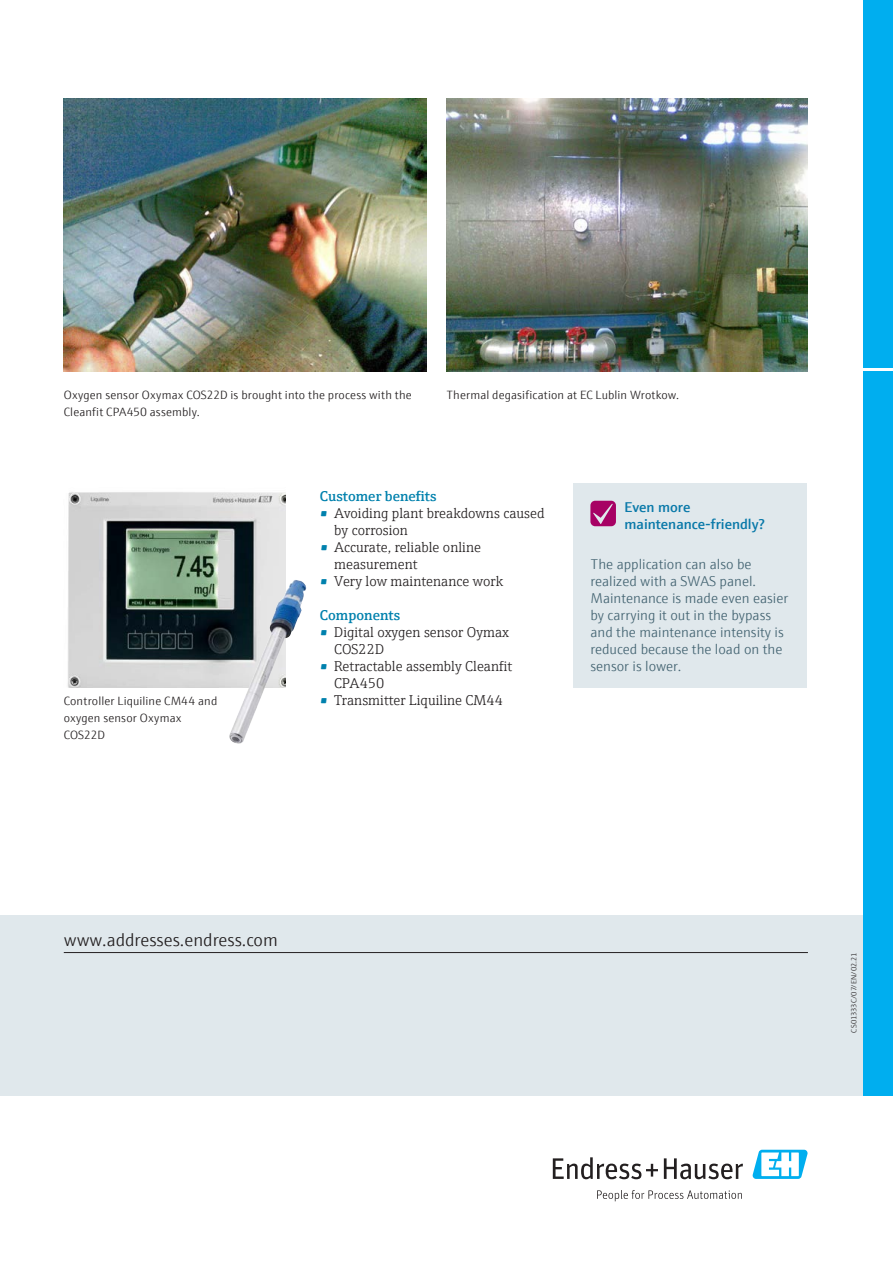
<style>
.page{position:relative;width:893px;height:1263px;background:#fff}
.page>*{position:absolute;margin:0;border:0;box-sizing:border-box;transform-origin:0 0}
.t1{font:300 18px "E+H Sans";color:#231f20}
.t2{font:300 14.25px/17px "E+H Serif";color:#231f20}
.t3{font:300 14.25px/17px "E+H Sans";color:#446472}
.t4{font:600 14.25px/17px "E+H Sans";color:#0979a9}
.t5{font:600 14.25px "E+H Serif";color:#0081ad}
.t6{font:300 12px/17px "E+H Sans";letter-spacing:.01em;color:#231f20}
.t7{font:300 7.5px "E+H Sans";letter-spacing:-.005em;color:#231f20}
.s1{font-weight:600;color:#0081ad}
</style>
<div class="page">
<div style="left:0;top:915px;width:863px;height:181px;background:#e0e8ec"></div>
<img style="left:67px;top:492px;width:218px;height:196px">
<img style="left:64px;top:99px;width:363px;height:272px">
<img style="left:446px;top:99px;width:362px;height:272px">
<img style="left:228px;top:580px;width:79px;height:164px">
<hr style="left:64px;top:952px;width:744px;height:1px;background:#231f20">
<div style="left:863px;top:0;width:30px;height:1096px;background:#00aeef"></div>
<hr style="left:859px;top:369px;width:34px;height:2px;background:#fff">
<svg style="left:553px;top:1157px;width:105px;height:22px"></svg>
<svg style="left:664px;top:1158px;width:79px;height:21px"></svg>
<svg style="left:597px;top:1190px;width:145px;height:11px"></svg>
<svg style="left:752px;top:1150px;width:56px;height:29px"></svg>
<div style="left:573px;top:484px;width:234px;height:204px;background:#e0e8ec"></div>
<svg style="left:590px;top:501px;width:26px;height:25px"></svg>
<p class="t6" style="left:64px;top:385px;width:349px">Oxygen sensor Oxymax COS22D is brought into the process with the<br>Cleanfit CPA450 assembly.</p>
<p class="t6" style="left:446px;top:385px;width:234px">Thermal degasification at EC Lublin Wrotkow.</p>
<p class="t6" style="left:64px;top:691px;width:155px">Controller Liquiline CM44 and oxygen sensor Oxymax<br>COS22D</p>
<p class="t5" style="left:320px;top:485px;width:118px">Customer benefits</p>
<p class="t2" style="left:334px;top:503px;width:212px;text-indent:-14px"><span class="s1">•</span> Avoiding plant breakdowns caused by corrosion</p>
<p class="t2" style="left:334px;top:537px;width:148px;text-indent:-14px"><span class="s1">•</span> Accurate, reliable online measurement</p>
<p class="t2" style="left:320px;top:571px;width:185px"><span class="s1">•</span> Very low maintenance work</p>
<p class="t5" style="left:320px;top:604px;width:82px">Components</p>
<p class="t2" style="left:334px;top:622px;width:176px;text-indent:-14px"><span class="s1">•</span> Digital oxygen sensor Oymax<br>COS22D</p>
<p class="t2" style="left:334px;top:656px;width:180px;text-indent:-14px"><span class="s1">•</span> Retractable assembly Cleanfit<br>CPA450</p>
<p class="t2" style="left:320px;top:690px;width:184px"><span class="s1">•</span> Transmitter Liquiline CM44</p>
<p class="t4" style="left:624px;top:497px;width:142px">Even more maintenance-friendly?</p>
<p class="t3" style="left:590px;top:554px;width:199px">The application can also be realized with a SWAS panel.<br>Maintenance is made even easier by carrying it out in the bypass and the maintenance intensity is reduced because the load on the sensor is lower.</p>
<p class="t1" style="left:64px;top:926px;width:216px">www.addresses.endress.com</p>
<p class="t7" style="left:848px;top:1032px;width:82px;rotate:-90deg">CS01333C/07/EN/02.21</p>
</div>
